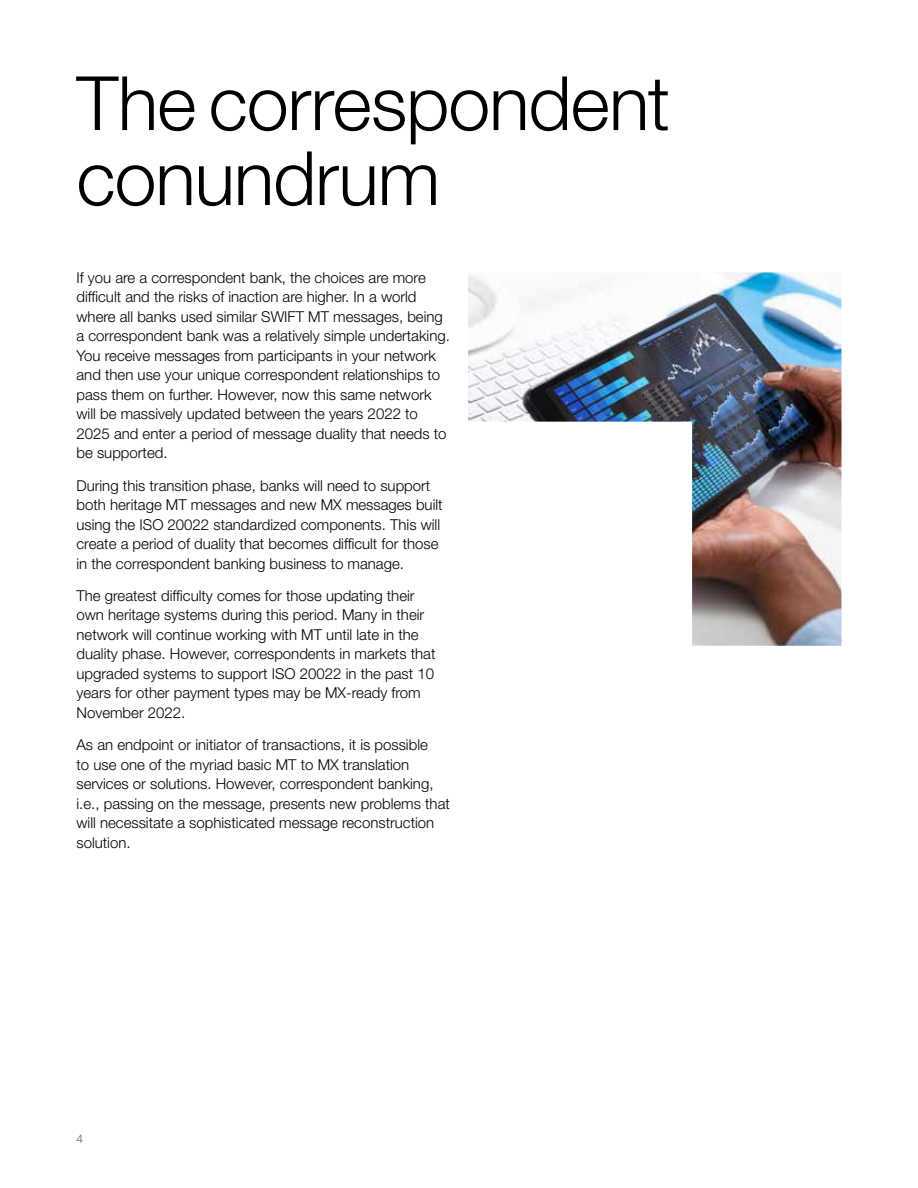
<style>
.page{position:relative;width:918px;height:1188px;background:#fff}
.page>*{position:absolute;margin:0;border:0;box-sizing:border-box;transform-origin:0 0}
.t1{font:300 75px/75px "Helvetica Neue LT Pro";letter-spacing:-.01em;color:#000}
.t2{font:300 15px/19.5px "Helvetica Neue LT Std";color:#000}
.t3{font:300 12px "Helvetica Neue LT Pro";color:#636466}
</style>
<div class="page">
<img style="left:468px;top:272px;width:374px;height:374px">
<h1 class="t1" style="left:76px;top:64px;width:595px">The correspondent conundrum</h1>
<p class="t2" style="left:76px;top:268px;width:375px">If you are a correspondent bank, the choices are more difficult and the risks of inaction are higher. In a world where all banks used similar SWIFT MT messages, being a correspondent bank was a relatively simple undertaking.<br>You receive messages from participants in your network and then use your unique correspondent relationships to pass them on further. However, now this same network will be massively updated between the years 2022 to 2025 and enter a period of message duality that needs to be supported.</p>
<p class="t2" style="left:76px;top:475px;width:368px">During this transition phase, banks will need to support both heritage MT messages and new MX messages built using the ISO 20022 standardized components. This will create a period of duality that becomes difficult for those in the correspondent banking business to manage.</p>
<p class="t2" style="left:76px;top:586px;width:360px">The greatest difficulty comes for those updating their own heritage systems during this period. Many in their network will continue working with MT until late in the duality phase. However, correspondents in markets that upgraded systems to support ISO 20022 in the past 10 years for other payment types may be MX-ready from November 2022.</p>
<p class="t2" style="left:76px;top:735px;width:375px">As an endpoint or initiator of transactions, it is possible<br>to use one of the myriad basic MT to MX translation services or solutions. However, correspondent banking, i.e., passing on the message, presents new problems that will necessitate a sophisticated message reconstruction solution.</p>
<p class="t3" style="left:76px;top:1131px;width:8px">4</p>
</div>
